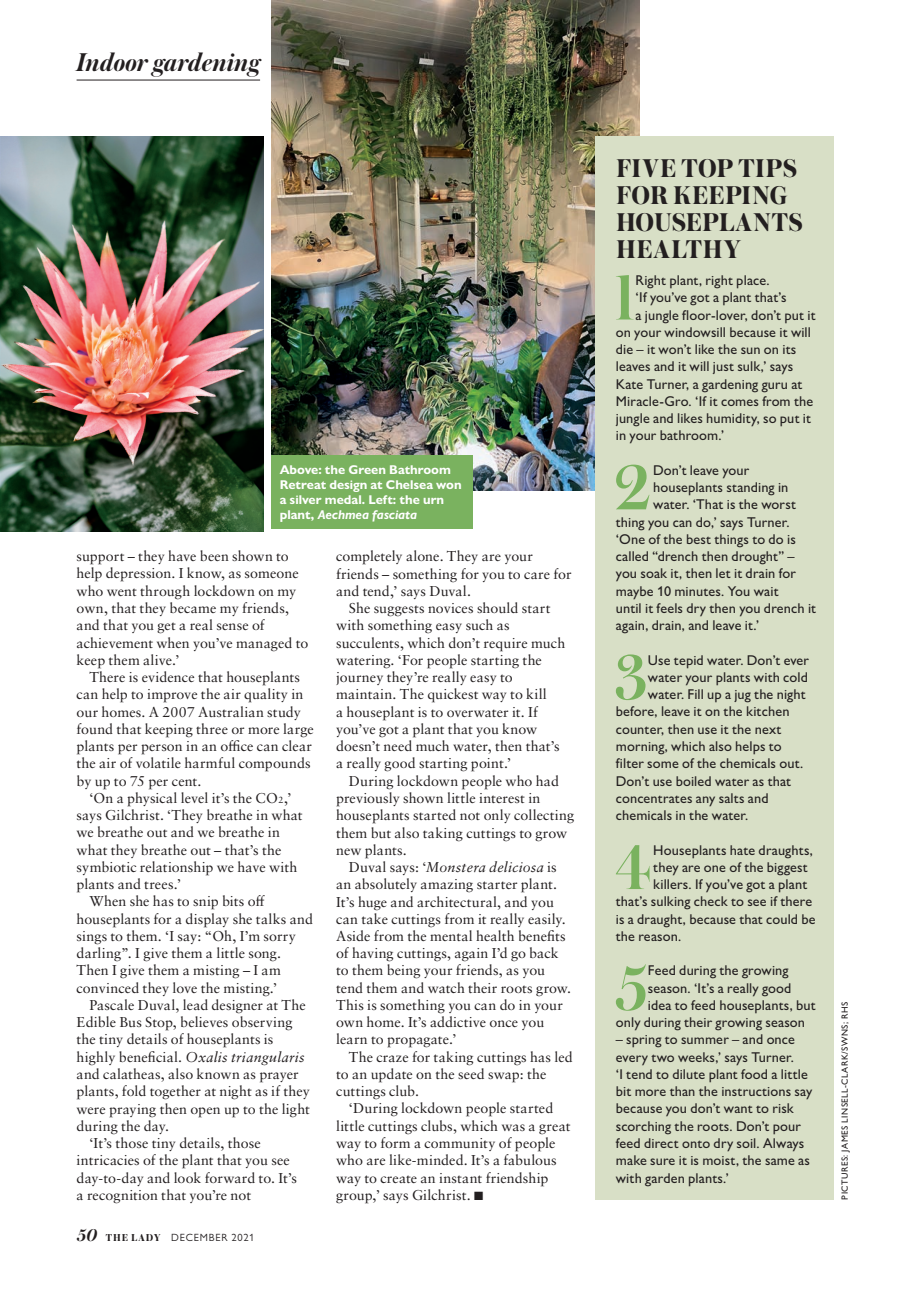
<style>
.page{position:relative;width:919px;height:1289px;background:#fff}
.page>*{position:absolute;margin:0;border:0;box-sizing:border-box;transform-origin:0 0}
.Box_Copy_Medium{font:500 66.75px "Austin";color:#7ab25f}
.Subhead{font:700 27px/27px "Austin";letter-spacing:.02em;color:#231f20}
.Slug_-_Left{font:italic 600 27px "Austin";color:#231f20}
.Serif_Body_Copy{font:14.25px/17.2px "Sabon LT Pro";letter-spacing:.005em;color:#231f20}
.Box_Copy_Medium-2{font:500 14.25px/17.2px "Gill Sans Nova";letter-spacing:.01em;color:#231f20}
.t1{font:700 12.75px/15px "Gill Sans Nova";color:#fff}
.t2{font:10.5px "Gill Sans Nova";letter-spacing:.07em;color:#231f20}
.Picture_Credits{font:500 9px "Gill Sans Nova";letter-spacing:.05em;color:#231f20}
.s1{font-style:italic}
.s2{font-size:9px}
.s3{font-family:"Austin";font-weight:600;font-style:italic;font-size:18px}
.s4{font-family:"Austin";font-weight:700}
</style>
<div class="page">
<hr style="left:77px;top:80px;width:183px;height:1px;background:#231f20">
<img style="left:271px;top:0;width:368px;height:490px">
<div style="left:595px;top:136px;width:238px;height:1063px;background:#d8dfc6"></div>
<img style="left:0;top:136px;width:263px;height:395px">
<div style="left:271px;top:456px;width:201px;height:73px;background:#7ab25f"></div>
<p class="Slug_-_Left" style="left:77px;top:43px;width:185px">Indoor gardening</p>
<p class="t1" style="left:280px;top:462px;width:183px">Above: the Green Bathroom<br>Retreat design at Chelsea won a silver medal. Left: the urn plant, <span class="s1">Aechmea fasciata</span></p>
<p class="Serif_Body_Copy" style="left:77px;top:547px;width:233px">support – they have been shown to help depression. I know, as someone who went through lockdown on my own, that they became my friends, and that you get a real sense of achievement when you’ve managed to keep them alive.’</p>
<p class="Serif_Body_Copy" style="left:77px;top:668px;width:239px;text-indent:13px">There is evidence that houseplants can help to improve the air quality in our homes. A 2007 Australian study found that keeping three or more large plants per person in an office can clear the air of volatile harmful compounds by up to 75 per cent.</p>
<p class="Serif_Body_Copy" style="left:77px;top:789px;width:227px;text-indent:13px">‘On a physical level it’s the CO<span class="s2">2</span>,’ says Gilchrist. ‘They breathe in what we breathe out and we breathe in what they breathe out – that’s the symbiotic relationship we have with plants and trees.’</p>
<p class="Serif_Body_Copy" style="left:77px;top:892px;width:238px;text-indent:13px">When she has to snip bits off houseplants for a display she talks and sings to them. ‘I say: “Oh, I’m sorry darling”. I give them a little song.<br>Then I give them a misting – I am convinced they love the misting.’</p>
<p class="Serif_Body_Copy" style="left:77px;top:995px;width:235px;text-indent:13px">Pascale Duval, lead designer at The Edible Bus Stop, believes observing the tiny details of houseplants is highly beneficial. <span class="s1">Oxalis triangularis </span>and calatheas, also known as prayer plants, fold together at night as if they were praying then open up to the light during the day.</p>
<p class="Serif_Body_Copy" style="left:77px;top:1134px;width:222px;text-indent:13px">‘It’s those tiny details, those intricacies of the plant that you see day-to-day and look forward to. It’s a recognition that you’re not</p>
<p class="t2" style="left:77px;top:1231px;width:178px"><span class="s3">50</span> <span class="s4">THE LADY</span> DECEMBER 2021</p>
<p class="Serif_Body_Copy" style="left:336px;top:547px;width:237px">completely alone. They are your friends – something for you to care for and tend,’ says Duval.</p>
<p class="Serif_Body_Copy" style="left:336px;top:599px;width:231px;text-indent:13px">She suggests novices should start with something easy such as succulents, which don’t require much watering. ‘For people starting the journey they’re really easy to maintain. The quickest way to kill<br>a houseplant is to overwater it. If you’ve got a plant that you know doesn’t need much water, then that’s a really good starting point.’</p>
<p class="Serif_Body_Copy" style="left:336px;top:771px;width:240px;text-indent:13px">During lockdown people who had previously shown little interest in houseplants started not only collecting them but also taking cuttings to grow new plants.</p>
<p class="Serif_Body_Copy" style="left:336px;top:858px;width:236px;text-indent:13px">Duval says: ‘<span class="s1">Monstera deliciosa</span> is an absolutely amazing starter plant.<br>It’s huge and architectural, and you can take cuttings from it really easily.<br>Aside from the mental health benefits of having cuttings, again I’d go back to them being your friends, as you tend them and watch their roots grow.<br>This is something you can do in your own home. It’s addictive once you learn to propagate.’</p>
<p class="Serif_Body_Copy" style="left:336px;top:1047px;width:238px;text-indent:13px">The craze for taking cuttings has led to an update on the seed swap: the cuttings club.</p>
<p class="Serif_Body_Copy" style="left:336px;top:1099px;width:236px;text-indent:13px">‘During lockdown people started little cuttings clubs, which was a great way to form a community of people who are like-minded. It’s a fabulous way to create an instant friendship group,’ says Gilchrist. ■</p>
<p class="Subhead" style="left:616px;top:154px;width:188px">FIVE TOP TIPS<br>FOR KEEPING<br>HOUSEPLANTS<br>HEALTHY</p>
<p class="Box_Copy_Medium" style="left:613px;top:251px;width:23px">1</p>
<p class="Box_Copy_Medium-2" style="left:635px;top:271px;width:135px">Right plant, right place.</p>
<p class="Box_Copy_Medium-2" style="left:635px;top:288px;width:152px">‘If you’ve got a plant that’s</p>
<p class="Box_Copy_Medium-2" style="left:635px;top:306px;width:182px">a jungle floor-lover, don’t put it</p>
<p class="Box_Copy_Medium-2" style="left:615px;top:323px;width:196px">on your windowsill because it will</p>
<p class="Box_Copy_Medium-2" style="left:615px;top:340px;width:182px">die – it won’t like the sun on its</p>
<p class="Box_Copy_Medium-2" style="left:615px;top:358px;width:179px">leaves and it will just sulk,’ says</p>
<p class="Box_Copy_Medium-2" style="left:615px;top:375px;width:188px">Kate Turner, a gardening guru at</p>
<p class="Box_Copy_Medium-2" style="left:615px;top:392px;width:199px">Miracle-Gro. ‘If it comes from the</p>
<p class="Box_Copy_Medium-2" style="left:615px;top:409px;width:197px">jungle and likes humidity, so put it</p>
<p class="Box_Copy_Medium-2" style="left:615px;top:427px;width:110px">in your bathroom.’</p>
<p class="Box_Copy_Medium" style="left:613px;top:441px;width:39px">2</p>
<p class="Box_Copy_Medium-2" style="left:653px;top:461px;width:98px">Don’t leave your</p>
<p class="Box_Copy_Medium-2" style="left:653px;top:478px;width:137px">houseplants standing in</p>
<p class="Box_Copy_Medium-2" style="left:653px;top:495px;width:144px">water. ‘That is the worst</p>
<p class="Box_Copy_Medium-2" style="left:615px;top:513px;width:175px">thing you can do,’ says Turner.</p>
<p class="Box_Copy_Medium-2" style="left:615px;top:530px;width:181px">‘One of the best things to do is</p>
<p class="Box_Copy_Medium-2" style="left:615px;top:547px;width:180px">called “drench then drought” –</p>
<p class="Box_Copy_Medium-2" style="left:615px;top:565px;width:182px">you soak it, then let it drain for</p>
<p class="Box_Copy_Medium-2" style="left:615px;top:582px;width:164px">maybe 10 minutes. You wait</p>
<p class="Box_Copy_Medium-2" style="left:615px;top:599px;width:202px">until it feels dry then you drench it</p>
<p class="Box_Copy_Medium-2" style="left:615px;top:616px;width:145px">again, drain, and leave it.’</p>
<p class="Box_Copy_Medium" style="left:614px;top:631px;width:35px">3</p>
<p class="Box_Copy_Medium-2" style="left:648px;top:651px;width:163px">Use tepid water. Don’t ever</p>
<p class="Box_Copy_Medium-2" style="left:648px;top:668px;width:161px">water your plants with cold</p>
<p class="Box_Copy_Medium-2" style="left:648px;top:685px;width:159px">water. Fill up a jug the night</p>
<p class="Box_Copy_Medium-2" style="left:615px;top:702px;width:175px">before, leave it on the kitchen</p>
<p class="Box_Copy_Medium-2" style="left:615px;top:720px;width:167px">counter, then use it the next</p>
<p class="Box_Copy_Medium-2" style="left:615px;top:737px;width:167px">morning, which also helps to</p>
<p class="Box_Copy_Medium-2" style="left:615px;top:754px;width:189px">filter some of the chemicals out.</p>
<p class="Box_Copy_Medium-2" style="left:615px;top:772px;width:177px">Don’t use boiled water as that</p>
<p class="Box_Copy_Medium-2" style="left:615px;top:789px;width:154px">concentrates any salts and</p>
<p class="Box_Copy_Medium-2" style="left:615px;top:806px;width:134px">chemicals in the water.</p>
<p class="Box_Copy_Medium" style="left:615px;top:821px;width:37px">4</p>
<p class="Box_Copy_Medium-2" style="left:653px;top:840px;width:161px">Houseplants hate draughts,</p>
<p class="Box_Copy_Medium-2" style="left:653px;top:858px;width:156px">they are one of the biggest</p>
<p class="Box_Copy_Medium-2" style="left:653px;top:875px;width:156px">killers. If you’ve got a plant</p>
<p class="Box_Copy_Medium-2" style="left:615px;top:892px;width:198px">that’s sulking check to see if there</p>
<p class="Box_Copy_Medium-2" style="left:615px;top:910px;width:201px">is a draught, because that could be</p>
<p class="Box_Copy_Medium-2" style="left:615px;top:927px;width:67px">the reason.</p>
<p class="Box_Copy_Medium" style="left:616px;top:941px;width:33px">5</p>
<p class="Box_Copy_Medium-2" style="left:647px;top:961px;width:142px">Feed during the growing</p>
<p class="Box_Copy_Medium-2" style="left:647px;top:978px;width:145px">season. ‘It’s a really good</p>
<p class="Box_Copy_Medium-2" style="left:647px;top:996px;width:169px">idea to feed houseplants, but</p>
<p class="Box_Copy_Medium-2" style="left:615px;top:1013px;width:191px">only during their growing season</p>
<p class="Box_Copy_Medium-2" style="left:615px;top:1030px;width:198px">– spring to summer – and once every two weeks,’ says Turner.<br>‘I tend to dilute plant food a little bit more than the instructions say because you don’t want to risk scorching the roots. Don’t pour feed direct onto dry soil. Always make sure it is moist, the same as with garden plants.’</p>
<p class="Picture_Credits" style="left:839px;top:1199px;width:199px;rotate:-90deg">PICTURES: JAMES LINSELL-CLARK/SWNS; RHS</p>
</div>
